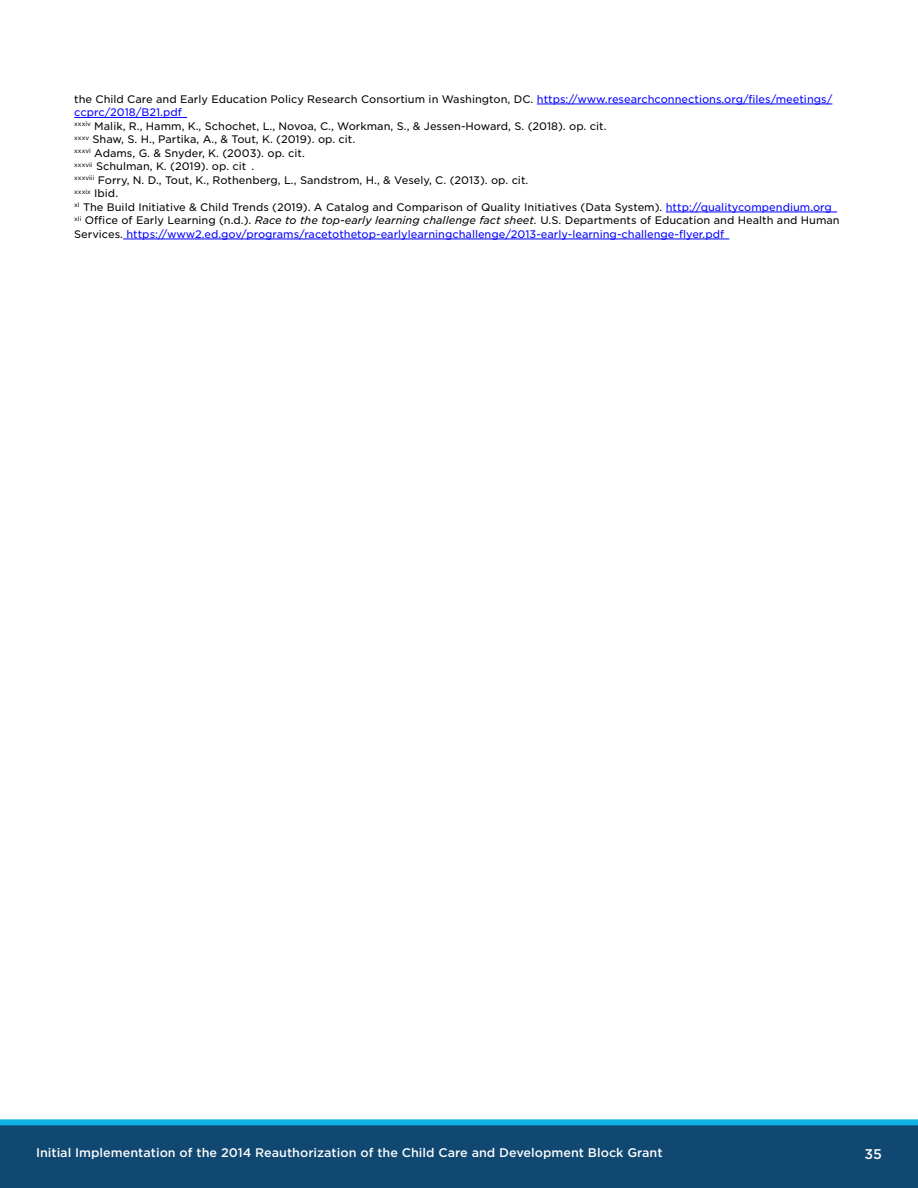
<style>
.page{position:relative;width:918px;height:1188px;background:#fff}
.page>*{position:absolute;margin:0;border:0;box-sizing:border-box;transform-origin:0 0}
.t1{font:500 13.5px "Gotham S Sm";color:#fff}
.t2{font:500 12px "Gotham S Sm";color:#fff}
.BibEntry{font:10.5px/13.5px "Gotham S Sm";color:#000}
.BibEntry-2{font:10.5px/13.5px "Gotham S Sm";color:#00f}
.BibEntry-3{font:6.15px "Gotham S Sm";color:#000}
.s1{color:#00f}
.s2{font-size:10.5px}
.s3{color:#000}
.s4{font-style:italic;color:#000}
</style>
<div class="page">
<div style="left:0;top:1125px;width:918px;height:63px;background:#104872"></div>
<div style="left:0;top:1119px;width:918px;height:6px;background:#10b2e1"></div>
<hr style="left:537px;top:104px;width:295px;height:1px;background:#00f">
<hr style="left:74px;top:117px;width:113px;height:1px;background:#00f">
<hr style="left:666px;top:212px;width:171px;height:1px;background:#00f">
<hr style="left:123px;top:239px;width:606px;height:1px;background:#00f">
<p class="BibEntry" style="left:74px;top:92px;width:760px">the Child Care and Early Education Policy Research Consortium in Washington, DC. <span class="s1">https://www.researchconnections.org/fles/meetings/ ccprc/2018/B21.pdf</span></p>
<p class="BibEntry" style="left:74px;top:119px;width:534px"><sup>xxxiv</sup> Malik, R., Hamm, K., Schochet, L., Novoa, C., Workman, S., &amp; Jessen-Howard, S. (2018). op. cit.</p>
<p class="BibEntry" style="left:74px;top:133px;width:283px"><sup>xxxv</sup> Shaw, S. H., Partika, A., &amp; Tout, K. (2019). op. cit.</p>
<p class="BibEntry" style="left:74px;top:146px;width:232px"><sup>xxxvi</sup> Adams, G. &amp; Snyder, K. (2003). op. cit.</p>
<p class="BibEntry" style="left:74px;top:160px;width:182px"><sup>xxxvii</sup> Schulman, K. (2019). op. cit .</p>
<p class="BibEntry" style="left:74px;top:173px;width:456px"><sup>xxxviii</sup> Forry, N. D., Tout, K., Rothenberg, L., Sandstrom, H., &amp; Vesely, C. (2013). op. cit.</p>
<p class="BibEntry-3" style="left:74px;top:188px;width:45px">xxxix <span class="s2">Ibid.</span></p>
<p class="BibEntry" style="left:74px;top:200px;width:759px"><sup>xl</sup> The Build Initiative &amp; Child Trends (2019). A Catalog and Comparison of Quality Initiatives (Data System). <span class="s1">http://qualitycompendium.org</span></p>
<p class="BibEntry-2" style="left:74px;top:214px;width:767px"><sup>xli</sup> <span class="s3">Ofce of Early Learning (n.d.).</span> <span class="s4">Race to the top-early learning challenge fact sheet.</span> <span class="s3">U.S. Departments of Education and Health and Human<br>Services.</span> https://www2.ed.gov/programs/racetothetop-earlylearningchallenge/2013-early-learning-challenge-fyer.pdf</p>
<p class="t2" style="left:36px;top:1145px;width:628px">Initial Implementation of the 2014 Reauthorization of the Child Care and Development Block Grant</p>
<p class="t1" style="left:865px;top:1145px;width:19px">35</p>
</div>
